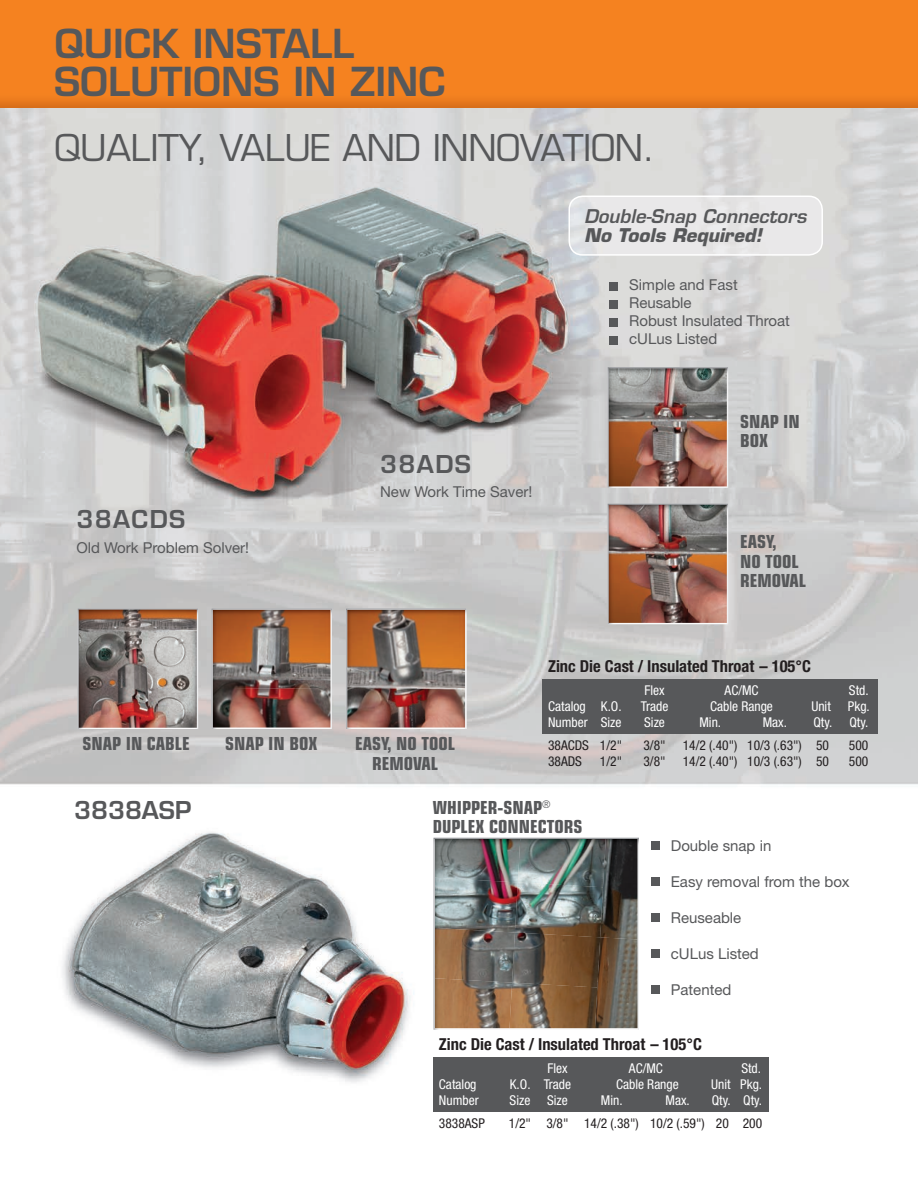
<style>
.page{position:relative;width:918px;height:1188px;background:#fff}
.page>*{position:absolute;margin:0;border:0;box-sizing:border-box;transform-origin:0 0}
.t1{font:600 39px/37.5px "Eurostile";color:#57585a}
.t2{font:36px "Eurostile";letter-spacing:-.01em;color:#57585a}
.t3{font:600 24px "Eurostile";letter-spacing:.06em;color:#57585a}
.t4{font:600 24px "Eurostile";color:#57585a}
.t5{font:italic 600 18.45px "Eurostile";color:#57585a}
.t6{font:italic 700 18.45px "Eurostile";color:#57585a}
.t7{font:700 condensed 18px/19.5px "Eurostile";color:#57585a}
.t8{font:700 condensed 16.5px "Helvetica Neue";color:#231f20}
.t9{font:15px/18px "Helvetica Neue";color:#57585a}
.t10{font:condensed 13.5px "Helvetica Neue";color:#fff}
.t11{font:condensed 13.5px "Helvetica Neue";color:#231f20}
</style>
<div class="page">
<img style="left:0;top:0;width:918px;height:1112px">
<div style="left:610px;top:282px;width:8px;height:8px;background:#57585a"></div>
<div style="left:610px;top:300px;width:8px;height:8px;background:#57585a"></div>
<div style="left:610px;top:318px;width:8px;height:8px;background:#57585a"></div>
<div style="left:610px;top:336px;width:8px;height:8px;background:#57585a"></div>
<div style="left:651px;top:841px;width:9px;height:9px;background:#57585a"></div>
<div style="left:651px;top:877px;width:9px;height:9px;background:#57585a"></div>
<div style="left:651px;top:913px;width:9px;height:9px;background:#57585a"></div>
<div style="left:651px;top:949px;width:9px;height:9px;background:#57585a"></div>
<div style="left:651px;top:985px;width:9px;height:9px;background:#57585a"></div>
<img style="left:569px;top:196px;width:253px;height:59px">
<div style="left:569px;top:196px;width:254px;height:60px;border:2px solid #fff;border-radius:13px"></div>
<img style="left:608px;top:367px;width:120px;height:121px">
<img style="left:608px;top:504px;width:120px;height:120px">
<img style="left:77px;top:608px;width:121px;height:121px">
<img style="left:211px;top:608px;width:121px;height:121px">
<img style="left:346px;top:608px;width:121px;height:121px">
<img style="left:433px;top:838px;width:206px;height:192px">
<div style="left:542px;top:679px;width:336px;height:55px;background:#57585a"></div>
<div style="left:433px;top:1057px;width:335px;height:55px;background:#57585a"></div>
<h1 class="t1" style="left:54px;top:25px;width:393px">QUICK INSTALL<br>SOLUTIONS IN ZINC</h1>
<h2 class="t2" style="left:54px;top:126px;width:603px">QUALITY, VALUE AND INNOVATION.</h2>
<h3 class="t5" style="left:584px;top:204px;width:224px">Double-Snap Connectors</h3>
<h3 class="t6" style="left:584px;top:224px;width:179px">No Tools Required!</h3>
<p class="t9" style="left:629px;top:276px;width:162px">Simple and Fast<br>Reusable<br>Robust Insulated Throat cULus Listed</p>
<h3 class="t3" style="left:76px;top:504px;width:111px">38ACDS</h3>
<p class="t9" style="left:76px;top:538px;width:174px">Old Work Problem Solver!</p>
<h3 class="t3" style="left:380px;top:449px;width:92px">38ADS</h3>
<p class="t9" style="left:380px;top:483px;width:154px">New Work Time Saver!</p>
<h3 class="t7" style="left:740px;top:411px;width:61px">SNAP IN<br>BOX</h3>
<h3 class="t7" style="left:740px;top:532px;width:68px">EASY,<br>NO TOOL<br>REMOVAL</h3>
<p class="t8" style="left:548px;top:656px;width:264px">Zinc Die Cast / Insulated Throat – 105°C</p>
<p class="t10" style="left:644px;top:682px;width:22px">Flex</p>
<p class="t10" style="left:725px;top:682px;width:36px">AC/MC</p>
<p class="t10" style="left:849px;top:682px;width:21px">Std.</p>
<p class="t10" style="left:548px;top:698px;width:75px">Catalog K.O.</p>
<p class="t10" style="left:641px;top:698px;width:29px">Trade</p>
<p class="t10" style="left:710px;top:698px;width:64px">Cable Range</p>
<p class="t10" style="left:811px;top:698px;width:21px">Unit</p>
<p class="t10" style="left:848px;top:698px;width:23px">Pkg.</p>
<p class="t10" style="left:548px;top:714px;width:75px">Number Size</p>
<p class="t10" style="left:644px;top:714px;width:22px">Size</p>
<p class="t10" style="left:699px;top:714px;width:23px">Min.</p>
<p class="t10" style="left:763px;top:714px;width:26px">Max.</p>
<p class="t10" style="left:813px;top:714px;width:20px">Qty.</p>
<p class="t10" style="left:849px;top:714px;width:20px">Qty.</p>
<p class="t11" style="left:548px;top:737px;width:76px">38ACDS 1/2"</p>
<p class="t11" style="left:643px;top:737px;width:24px">3/8"</p>
<p class="t11" style="left:683px;top:737px;width:148px">14/2 (.40") 10/3 (.63") 50</p>
<p class="t11" style="left:849px;top:737px;width:21px">500</p>
<p class="t11" style="left:548px;top:753px;width:35px">38ADS</p>
<p class="t11" style="left:600px;top:753px;width:24px">1/2"</p>
<p class="t11" style="left:643px;top:753px;width:24px">3/8"</p>
<p class="t11" style="left:683px;top:753px;width:148px">14/2 (.40") 10/3 (.63") 50</p>
<p class="t11" style="left:849px;top:753px;width:21px">500</p>
<h3 class="t7" style="left:83px;top:734px;width:109px">SNAP IN CABLE</h3>
<h3 class="t7" style="left:225px;top:734px;width:94px">SNAP IN BOX</h3>
<h3 class="t7" style="left:355px;top:734px;width:101px;text-align:center">EASY, NO TOOL<br>REMOVAL</h3>
<h3 class="t7" style="left:433px;top:798px;width:151px">WHIPPER-SNAP<sup>®<br></sup>DUPLEX CONNECTORS</h3>
<h3 class="t4" style="left:74px;top:795px;width:119px">3838ASP</h3>
<p class="t9" style="left:671px;top:836px;width:102px">Double snap in</p>
<p class="t9" style="left:671px;top:872px;width:180px">Easy removal from the box</p>
<p class="t9" style="left:671px;top:908px;width:72px">Reuseable</p>
<p class="t9" style="left:671px;top:944px;width:90px">cULus Listed</p>
<p class="t9" style="left:671px;top:980px;width:62px">Patented</p>
<p class="t8" style="left:439px;top:1034px;width:264px">Zinc Die Cast / Insulated Throat – 105°C</p>
<p class="t10" style="left:547px;top:1060px;width:22px">Flex</p>
<p class="t10" style="left:629px;top:1060px;width:36px">AC/MC</p>
<p class="t10" style="left:741px;top:1060px;width:21px">Std.</p>
<p class="t10" style="left:439px;top:1077px;width:39px">Catalog</p>
<p class="t10" style="left:510px;top:1077px;width:63px">K.O. Trade</p>
<p class="t10" style="left:616px;top:1077px;width:64px">Cable Range</p>
<p class="t10" style="left:711px;top:1077px;width:52px">Unit Pkg.</p>
<p class="t10" style="left:439px;top:1093px;width:41px">Number</p>
<p class="t10" style="left:510px;top:1093px;width:60px">Size Size</p>
<p class="t10" style="left:601px;top:1093px;width:23px">Min.</p>
<p class="t10" style="left:666px;top:1093px;width:26px">Max.</p>
<p class="t10" style="left:712px;top:1093px;width:52px">Qty. Qty.</p>
<p class="t11" style="left:439px;top:1116px;width:47px">3838ASP</p>
<p class="t11" style="left:509px;top:1116px;width:255px">1/2" 3/8" 14/2 (.38") 10/2 (.59") 20 200</p>
</div>
